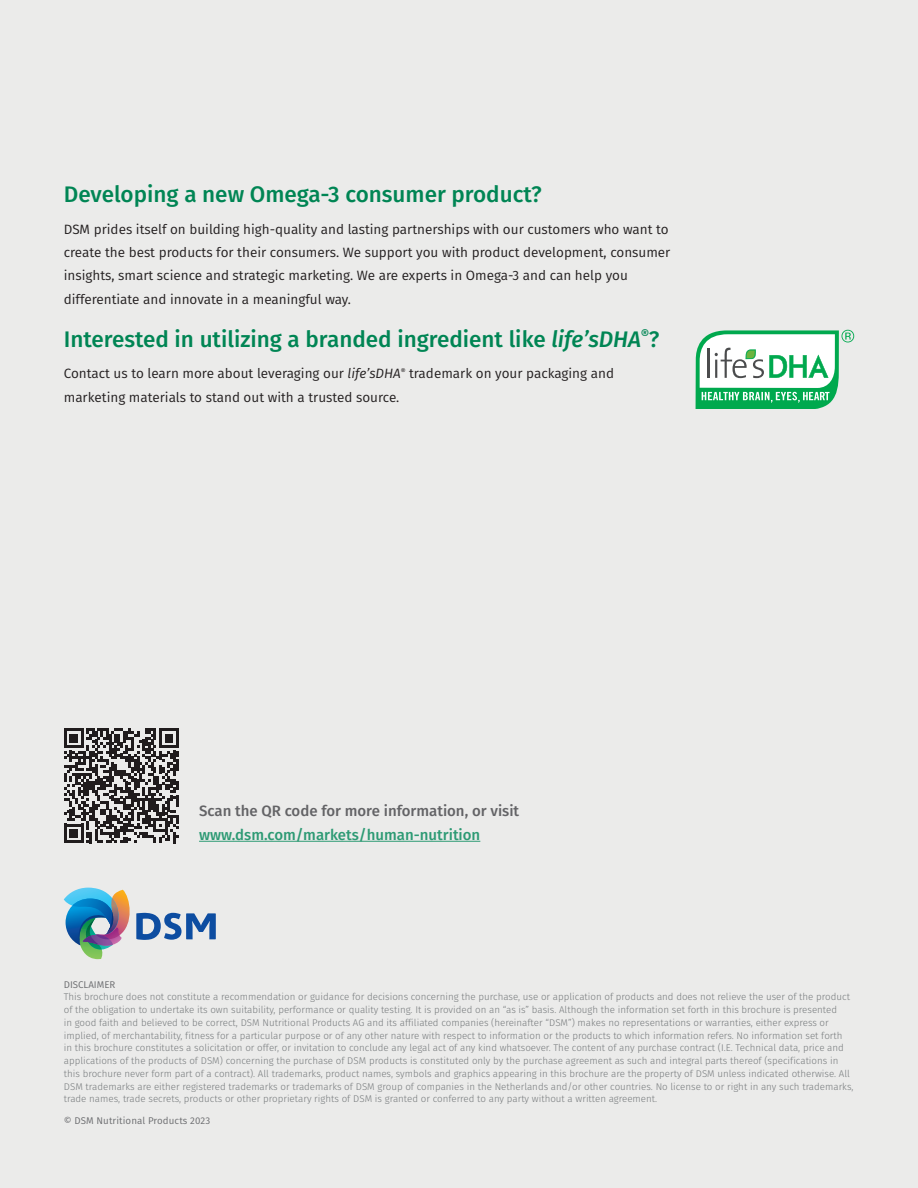
<style>
.page{position:relative;width:918px;height:1188px;background:#ebebea}
.page>*{position:absolute;margin:0;border:0;box-sizing:border-box;transform-origin:0 0}
.subheaders{font:500 22.5px "Fira Sans";color:#008554}
.Back_Cover_Header{font:500 15px/24px "Fira Sans";color:#636366}
.body_text{font:13.5px/23.2px "Fira Sans";color:#231f20}
.Back_Cover_Text{font:300 9.75px/12.8px "Fira Sans";color:#767a7c}
.Back_Cover_Text-2{font:9.75px "Fira Sans";letter-spacing:.01em;color:#6c6d70}
.s1{font-style:italic}
.s2{color:#2d9a74}
.s3{font-weight:400;color:#6c6d70}
</style>
<div class="page">
<svg style="left:64px;top:888px;width:152px;height:71px"></svg>
<svg style="left:696px;top:330px;width:158px;height:78px;background:#a3dabc"></svg>
<hr style="left:199px;top:841px;width:281px;height:1px;background:#2d9a74">
<svg style="left:64px;top:729px;width:115px;height:114px"></svg>
<p class="subheaders" style="left:64px;top:176px;width:480px">Developing a new Omega-3 consumer product?</p>
<p class="body_text" style="left:64px;top:217px;width:608px">DSM prides itself on building high-quality and lasting partnerships with our customers who want to create the best products for their consumers. We support you with product development, consumer insights, smart science and strategic marketing. We are experts in Omega-3 and can help you differentiate and innovate in a meaningful way.</p>
<p class="subheaders" style="left:64px;top:321px;width:597px">Interested in utilizing a branded ingredient like <span class="s1">life’sDHA</span><sup>®</sup>?</p>
<p class="body_text" style="left:64px;top:362px;width:552px">Contact us to learn more about leveraging our <span class="s1">life’sDHA</span><sup>®</sup> trademark on your packaging and marketing materials to stand out with a trusted source.</p>
<p class="Back_Cover_Header" style="left:199px;top:798px;width:322px">Scan the QR code for more information, or visit <span class="s2">www.dsm.com/markets/human-nutrition</span></p>
<p class="Back_Cover_Text" style="left:64px;top:978px;width:791px"><span class="s3">DISCLAIMER<br></span>This brochure does not constitute a recommendation or guidance for decisions concerning the purchase, use or application of products and does not relieve the user of the product of the obligation to undertake its own suitability, performance or quality testing. It is provided on an “as is” basis. Although the information set forth in this brochure is presented<br>in good faith and believed to be correct, DSM Nutritional Products AG and its affiliated companies (hereinafter “DSM”) makes no representations or warranties, either express or implied, of merchantability, fitness for a particular purpose or of any other nature with respect to information or the products to which information refers. No information set forth<br>in this brochure constitutes a solicitation or offer, or invitation to conclude any legal act of any kind whatsoever. The content of any purchase contract (I.E. Technical data, price and applications of the products of DSM) concerning the purchase of DSM products is constituted only by the purchase agreement as such and integral parts thereof (specifications in this brochure never form part of a contract). All trademarks, product names, symbols and graphics appearing in this brochure are the property of DSM unless indicated otherwise. All DSM trademarks are either registered trademarks or trademarks of DSM group of companies in the Netherlands and/or other countries. No license to or right in any such trademarks, trade names, trade secrets, products or other proprietary rights of DSM is granted or conferred to any party without a written agreement.</p>
<p class="Back_Cover_Text-2" style="left:64px;top:1114px;width:148px">© DSM Nutritional Products 2023</p>
</div>
